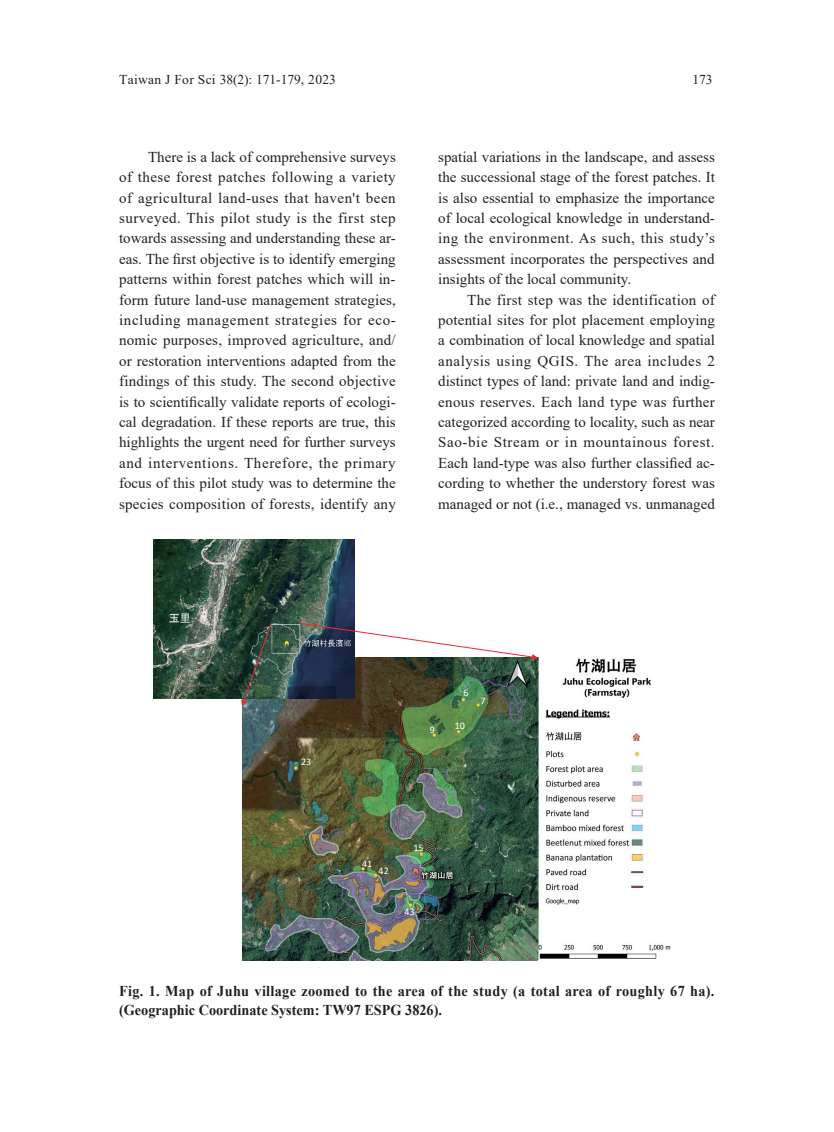
<style>
.page{position:relative;width:834px;height:1132px;background:#fff}
.page>*{position:absolute;margin:0;border:0;box-sizing:border-box;transform-origin:0 0}
.t1{font:15px/20.4px "Times New Roman";color:#231f20;text-align:justify}
.t2{font:700 15px/19.5px "Times New Roman";letter-spacing:.02em;color:#231f20;scale:.95 1}
.t3{font:13.5px "Times New Roman";letter-spacing:.025em;color:#231f20}
.t4{font:10.05px "Calibri";letter-spacing:.005em;color:#fff}
</style>
<div class="page">
<img style="left:242px;top:657px;width:428px;height:303px">
<img style="left:153px;top:539px;width:202px;height:158px">
<svg style="left:299px;top:622px;width:239px;height:37px"></svg>
<svg style="left:241px;top:621px;width:31px;height:85px;background:#344b3e"></svg>
<p class="t3" style="left:119px;top:69px;width:218px">Taiwan J For Sci 38(2): 171-179, 2023</p>
<p class="t3" style="left:692px;top:69px;width:22px">173</p>
<p class="t1" style="left:119px;top:146px;width:278px;text-indent:29px">There is a lack of comprehensive surveys of these forest patches following a variety of agricultural land-uses that haven't been surveyed. This pilot study is the first step towards assessing and understanding these ar&shy;eas. The first objective is to identify emerging patterns within forest patches which will in&shy;form future land-use management strategies, including management strategies for eco&shy;nomic purposes, improved agriculture, and/ or restoration interventions adapted from the findings of this study. The second objective is to scientifically validate reports of ecologi&shy;cal degradation. If these reports are true, this highlights the urgent need for further surveys and interventions. Therefore, the primary focus of this pilot study was to determine the species composition of forests, identify any</p>
<p class="t1" style="left:438px;top:146px;width:278px">spatial variations in the landscape, and assess the successional stage of the forest patches. It is also essential to emphasize the importance of local ecological knowledge in understand&shy;ing the environment. As such, this study’s assessment incorporates the perspectives and insights of the local community.</p>
<p class="t1" style="left:438px;top:289px;width:278px;text-indent:29px">The first step was the identification of potential sites for plot placement employing a combination of local knowledge and spatial analysis using QGIS. The area includes 2 distinct types of land: private land and indig&shy;enous reserves. Each land type was further categorized according to locality, such as near Sao-bie Stream or in mountainous forest.<br>Each land-type was also further classified ac&shy;cording to whether the understory forest was managed or not (i.e., managed vs. unmanaged</p>
<p class="t4" style="left:301px;top:754px;width:12px">23</p>
<p class="t4" style="left:430px;top:722px;width:7px">9</p>
<p class="t4" style="left:463px;top:685px;width:7px">6</p>
<p class="t4" style="left:454px;top:718px;width:12px">10</p>
<p class="t4" style="left:480px;top:693px;width:7px">7</p>
<p class="t4" style="left:362px;top:855px;width:12px">41</p>
<p class="t4" style="left:378px;top:863px;width:12px">42</p>
<p class="t4" style="left:413px;top:840px;width:12px">15</p>
<p class="t4" style="left:404px;top:904px;width:12px">43</p>
<p class="t2" style="left:119px;top:979px;width:628px">Fig. 1. Map of Juhu village zoomed to the area of the study (a total area of roughly 67 ha). (Geographic Coordinate System: TW97 ESPG 3826).</p>
</div>
